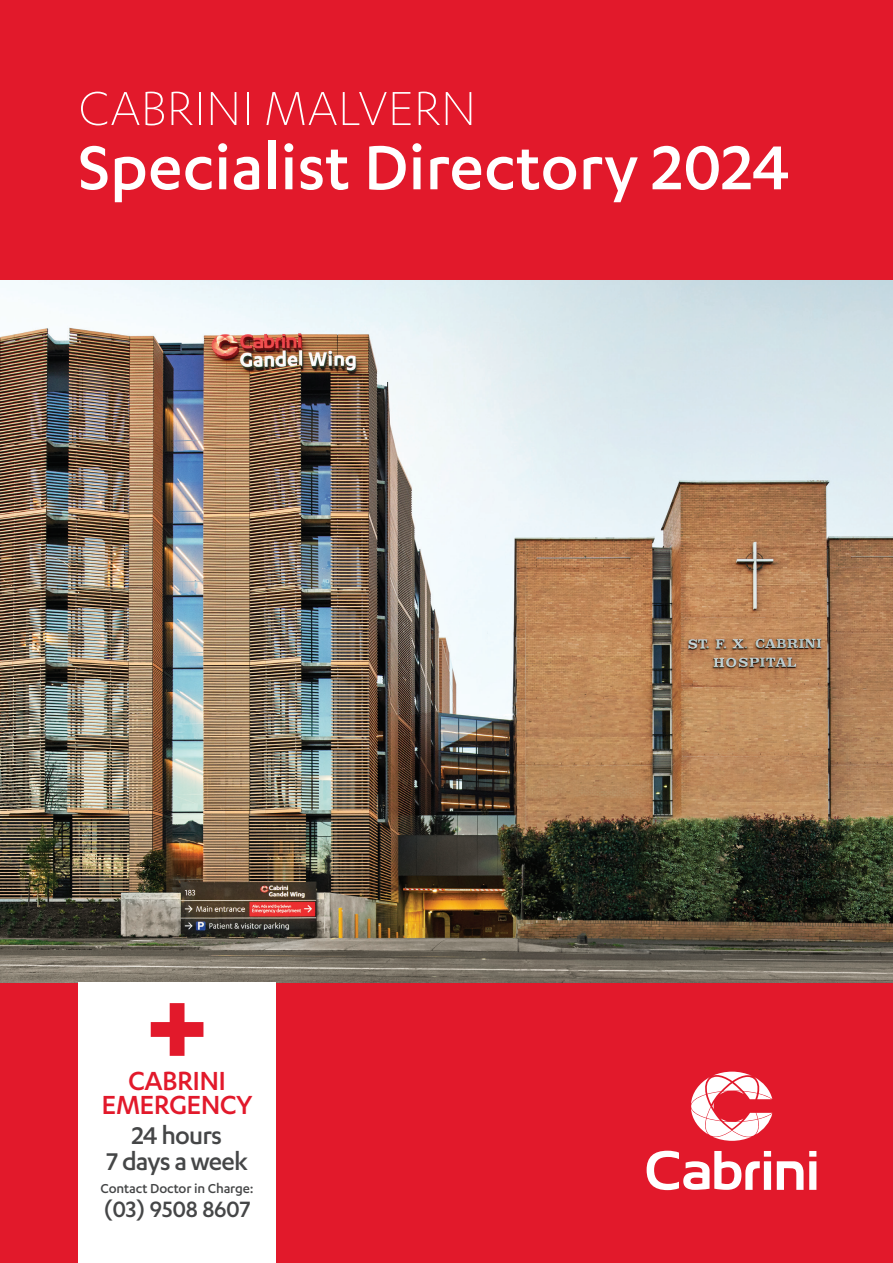
<style>
.page{position:relative;width:893px;height:1263px;background:#fff}
.page>*{position:absolute;margin:0;border:0;box-sizing:border-box;transform-origin:0 0}
.Subhead{font:500 72px "Karbon";color:#fff}
.Subhead-2{font:300 55.5px "Karbon";color:#fff}
.Subhead-3{font:500 30.45px/23.7px "Karbon";letter-spacing:-.02em;color:#e2192b;text-align:center}
.Subhead-4{font:500 28.05px/26px "Karbon";letter-spacing:-.03em;color:#454647;text-align:center}
.Subhead-5{font:500 25.8px "Karbon";letter-spacing:-.01em;color:#454647}
.Subhead-6{font:500 15px "Karbon";letter-spacing:-.01em;color:#454647}
</style>
<div class="page">
<div style="left:0;top:967px;width:893px;height:296px;background:#e2192b"></div>
<div style="left:0;top:0;width:893px;height:296px;background:#e2192b"></div>
<img style="left:0;top:281px;width:893px;height:701px">
<div style="left:78px;top:982px;width:198px;height:281px;background:#fff"></div>
<svg style="left:151px;top:1003px;width:52px;height:53px"></svg>
<svg style="left:777px;top:1161px;width:26px;height:29px"></svg>
<svg style="left:647px;top:1151px;width:124px;height:39px"></svg>
<svg style="left:809px;top:1151px;width:7px;height:39px"></svg>
<svg style="left:691px;top:1071px;width:81px;height:70px"></svg>
<p class="Subhead-2" style="left:78px;top:78px;width:400px">CABRINI MALVERN</p>
<p class="Subhead" style="left:78px;top:127px;width:713px">Specialist Directory 2024</p>
<p class="Subhead-3" style="left:102px;top:1068px;width:153px">CABRINI<br>EMERGENCY</p>
<p class="Subhead-4" style="left:106px;top:1121px;width:143px">24 hours<br>7 days a week</p>
<p class="Subhead-6" style="left:101px;top:1180px;width:155px">Contact Doctor in Charge:</p>
<p class="Subhead-5" style="left:103px;top:1194px;width:149px">(03) 9508 8607</p>
</div>
